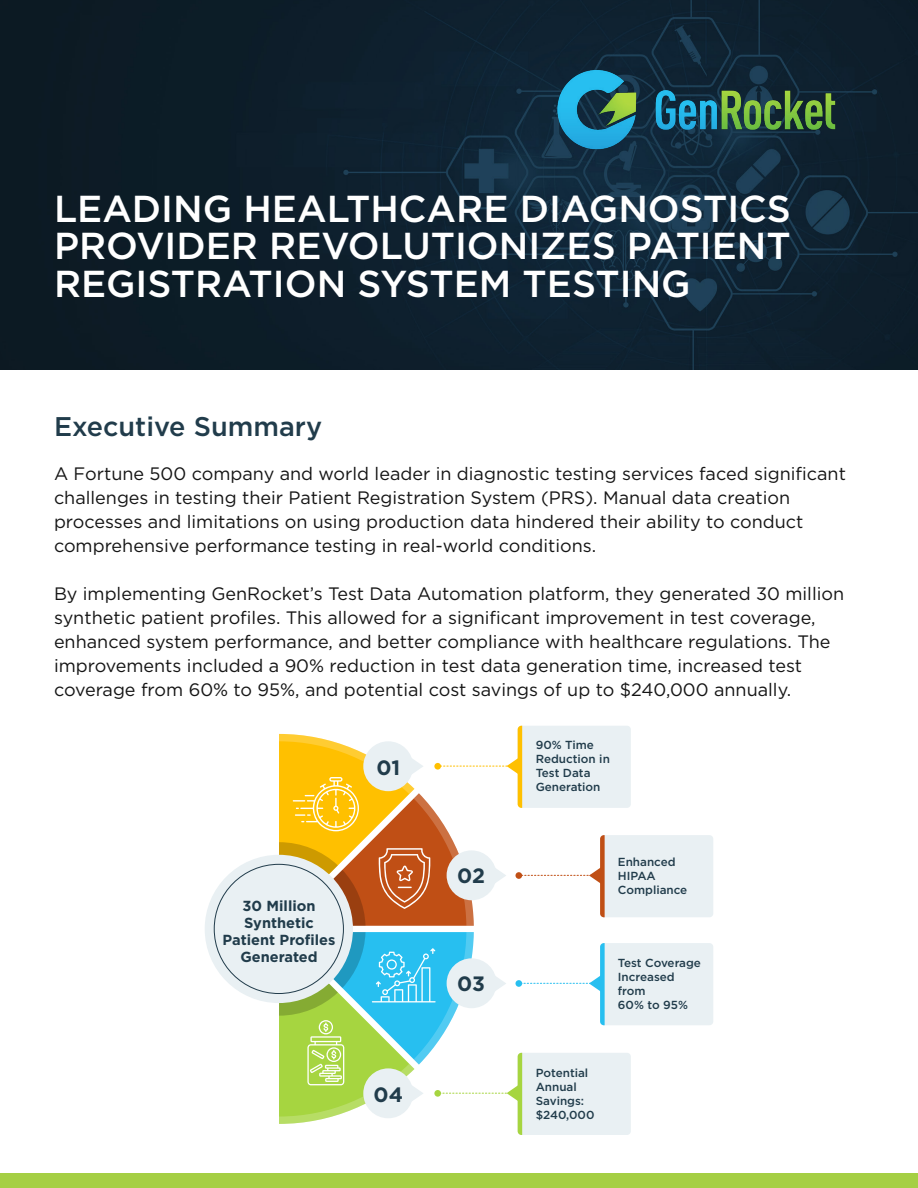
<style>
.page{position:relative;width:918px;height:1188px;background:#fff}
.page>*{position:absolute;margin:0;border:0;box-sizing:border-box;transform-origin:0 0}
.t1{font:500 37.5px/37.5px "Gotham";color:#fff;text-align:justify}
.t2{font:500 27px "Gotham";color:#213c4b}
.t3{font:700 20.7px "Gotham";letter-spacing:-.005em;color:#213c4b}
.t4{font:18px/24px "Gotham";color:#151515}
.t5{font:700 14.55px/17px "Gotham";color:#213c4b;text-align:center}
.t6{font:500 11.7px/14px "Gotham";color:#213c4b}
</style>
<div class="page">
<div style="left:0;top:1173px;width:918px;height:15px;background:#a5cf44"></div>
<img style="left:0;top:0;width:918px;height:369px">
<img style="left:529px;top:54px;width:335px;height:114px">
<div style="left:205px;top:855px;width:148px;height:148px;background:#e9f0f3;border-radius:50%"></div>
<div style="left:518px;top:726px;width:113px;height:82px;background:#e9f0f3;border-radius:4px"></div>
<div style="left:518px;top:1053px;width:113px;height:82px;background:#e9f0f3;border-radius:4px"></div>
<div style="left:600px;top:835px;width:113px;height:82px;background:#e9f0f3;border-radius:4px"></div>
<div style="left:600px;top:943px;width:113px;height:82px;background:#e9f0f3;border-radius:4px"></div>
<svg style="left:279px;top:726px;width:326px;height:200px"></svg>
<svg style="left:279px;top:932px;width:326px;height:203px"></svg>
<h1 class="t1" style="left:54px;top:190px;width:738px">LEADING HEALTHCARE DIAGNOSTICS PROVIDER REVOLUTIONIZES PATIENT REGISTRATION SYSTEM TESTING</h1>
<h2 class="t2" style="left:54px;top:409px;width:270px">Executive Summary</h2>
<p class="t4" style="left:54px;top:462px;width:793px">A Fortune 500 company and world leader in diagnostic testing services faced significant challenges in testing their Patient Registration System (PRS). Manual data creation processes and limitations on using production data hindered their ability to conduct comprehensive performance testing in real-world conditions.</p>
<p class="t4" style="left:54px;top:582px;width:792px">By implementing GenRocket’s Test Data Automation platform, they generated 30 million synthetic patient profiles. This allowed for a significant improvement in test coverage, enhanced system performance, and better compliance with healthcare regulations. The improvements included a 90% reduction in test data generation time, increased test coverage from 60% to 95%, and potential cost savings of up to $240,000 annually.</p>
<p class="t3" style="left:376px;top:754px;width:25px">01</p>
<p class="t5" style="left:223px;top:897px;width:115px">30 Million<br>Synthetic<br>Patient Profiles<br>Generated</p>
<p class="t3" style="left:374px;top:1081px;width:31px">04</p>
<p class="t3" style="left:457px;top:862px;width:29px">02</p>
<p class="t3" style="left:457px;top:970px;width:29px">03</p>
<p class="t6" style="left:536px;top:738px;width:76px">90% Time<br>Reduction in<br>Test Data<br>Generation</p>
<p class="t6" style="left:618px;top:855px;width:71px">Enhanced<br>HIPAA<br>Compliance</p>
<p class="t6" style="left:536px;top:1066px;width:60px">Potential<br>Annual<br>Savings: $240,000</p>
<p class="t6" style="left:618px;top:955px;width:85px">Test Coverage<br>Increased from<br>60% to 95%</p>
</div>
